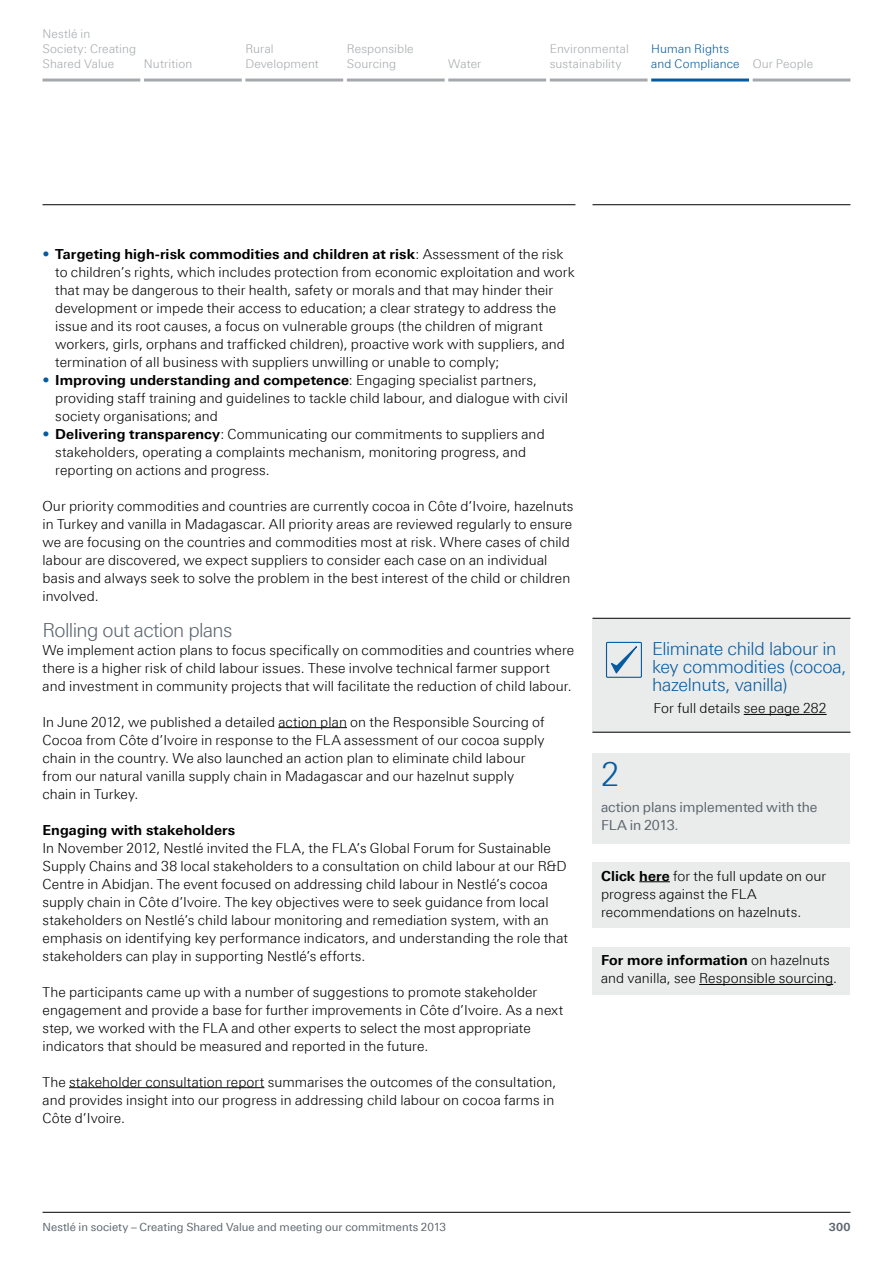
<style>
.page{position:relative;width:893px;height:1263px;background:#fff}
.page>*{position:absolute;margin:0;border:0;box-sizing:border-box;transform-origin:0 0}
.t1{font:300 33px "Linotype Univers 330";color:#065ba0}
.t2{font:300 19.5px "Linotype Univers 330";letter-spacing:-.035em;color:#5c676f}
.t3{font:300 18px/18px "Linotype Univers 330";letter-spacing:-.02em;color:#065ba0}
.t4{font:300 13.8px/18px "Linotype Univers 330";letter-spacing:.005em;color:#000}
.t5{font:700 13.8px "Linotype Univers 630";letter-spacing:.005em;color:#000}
.t6{font:13.8px/18px "Linotype Univers 430";letter-spacing:-.005em;color:#5c676f}
.t7{font:300 12px/15px "Linotype Univers 330";letter-spacing:.01em;color:#a5a9ac}
.t8{font:300 12px/15px "Linotype Univers 330";letter-spacing:.01em;color:#065ba0}
.t9{font:11.25px "Linotype Univers 430";letter-spacing:.005em;color:#5c676f}
.t10{font:700 11.25px "Linotype Univers 630";color:#5c676f}
.s1{color:#a5a9ac}
.s2{font-family:"Linotype Univers 330";font-weight:300;color:#065ba0}
.s3{font-family:"Linotype Univers 330";font-weight:300}
.s4{color:#065ba0}
.s5{font-family:"Linotype Univers 630";font-weight:700}
</style>
<div class="page">
<hr style="left:278px;top:727px;width:69px;height:1px;background:#000">
<hr style="left:69px;top:1087px;width:195px;height:1px;background:#000">
<div style="left:592px;top:754px;width:258px;height:90px;background:#eaebeb"></div>
<div style="left:592px;top:862px;width:258px;height:66px;background:#eaebeb"></div>
<hr style="left:639px;top:881px;width:31px;height:1px;background:#000">
<div style="left:592px;top:619px;width:258px;height:114px;background:#eaebeb"></div>
<hr style="left:592px;top:618px;width:258px;height:1px;background:#000">
<hr style="left:592px;top:732px;width:258px;height:1px;background:#000">
<hr style="left:744px;top:714px;width:83px;height:1px;background:#000">
<svg style="left:610px;top:641px;width:31px;height:33px"></svg>
<div style="left:606px;top:642px;width:36px;height:36px;border:1px solid #065ba0"></div>
<div style="left:592px;top:947px;width:258px;height:47px;background:#eaebeb"></div>
<hr style="left:699px;top:984px;width:134px;height:1px;background:#000">
<hr style="left:43px;top:1212px;width:807px;height:1px;background:#000">
<hr style="left:43px;top:79px;width:97px;height:3px;background:#a5a9ac">
<hr style="left:144px;top:79px;width:98px;height:3px;background:#a5a9ac">
<hr style="left:245px;top:79px;width:98px;height:3px;background:#a5a9ac">
<hr style="left:347px;top:79px;width:98px;height:3px;background:#a5a9ac">
<hr style="left:448px;top:79px;width:98px;height:3px;background:#a5a9ac">
<hr style="left:550px;top:79px;width:98px;height:3px;background:#a5a9ac">
<hr style="left:651px;top:79px;width:98px;height:3px;background:#065ba0">
<hr style="left:753px;top:79px;width:97px;height:3px;background:#a5a9ac">
<hr style="left:43px;top:204px;width:532px;height:1px;background:#000">
<hr style="left:592px;top:204px;width:258px;height:1px;background:#000">
<p class="t7" style="left:43px;top:26px;width:95px">Nestlé in<br>Society: Creating<br>Shared Value</p>
<p class="t7" style="left:144px;top:56px;width:50px">Nutrition</p>
<p class="t7" style="left:245px;top:41px;width:75px">Rural<br>Development</p>
<p class="t7" style="left:347px;top:41px;width:68px">Responsible<br>Sourcing</p>
<p class="t7" style="left:448px;top:56px;width:35px">Water</p>
<p class="t7" style="left:550px;top:41px;width:81px">Environmental sustainability</p>
<p class="t8" style="left:651px;top:41px;width:163px">Human Rights<br>and Compliance <span class="s1">Our People</span></p>
<p class="t5" style="left:43px;top:245px;width:523px"><span class="s2">•</span> Targeting high-risk commodities and children at risk<span class="s3">: Assessment of the risk</span></p>
<p class="t4" style="left:55px;top:262px;width:521px">to children’s rights, which includes protection from economic exploitation and work that may be dangerous to their health, safety or morals and that may hinder their development or impede their access to education; a clear strategy to address the issue and its root causes, a focus on vulnerable groups (the children of migrant workers, girls, orphans and trafficked children), proactive work with suppliers, and termination of all business with suppliers unwilling or unable to comply;</p>
<p class="t5" style="left:43px;top:371px;width:496px"><span class="s2">•</span> Improving understanding and competence<span class="s3">: Engaging specialist partners,</span></p>
<p class="t4" style="left:55px;top:388px;width:514px">providing staff training and guidelines to tackle child labour, and dialogue with civil society organisations; and</p>
<p class="t4" style="left:55px;top:424px;width:491px;text-indent:-13px"><span class="s4">•</span> <span class="s5">Delivering transparency</span>: Communicating our commitments to suppliers and stakeholders, operating a complaints mechanism, monitoring progress, and reporting on actions and progress.</p>
<p class="t4" style="left:43px;top:496px;width:532px">Our priority commodities and countries are currently cocoa in Côte d’Ivoire, hazelnuts in Turkey and vanilla in Madagascar. All priority areas are reviewed regularly to ensure we are focusing on the countries and commodities most at risk. Where cases of child labour are discovered, we expect suppliers to consider each case on an individual basis and always seek to solve the problem in the best interest of the child or children involved.</p>
<h2 class="t2" style="left:43px;top:618px;width:191px">Rolling out action plans</h2>
<p class="t4" style="left:43px;top:640px;width:533px">We implement action plans to focus specifically on commodities and countries where there is a higher risk of child labour issues. These involve technical farmer support and investment in community projects that will facilitate the reduction of child labour.</p>
<p class="t4" style="left:43px;top:712px;width:504px">In June 2012, we published a detailed action plan on the Responsible Sourcing of Cocoa from Côte d’Ivoire in response to the FLA assessment of our cocoa supply chain in the country. We also launched an action plan to eliminate child labour from our natural vanilla supply chain in Madagascar and our hazelnut supply chain in Turkey.</p>
<p class="t5" style="left:43px;top:821px;width:194px">Engaging with stakeholders</p>
<p class="t4" style="left:43px;top:838px;width:527px">In November 2012, Nestlé invited the FLA, the FLA’s Global Forum for Sustainable Supply Chains and 38 local stakeholders to a consultation on child labour at our R&amp;D Centre in Abidjan. The event focused on addressing child labour in Nestlé’s cocoa supply chain in Côte d’Ivoire. The key objectives were to seek guidance from local stakeholders on Nestlé’s child labour monitoring and remediation system, with an emphasis on identifying key performance indicators, and understanding the role that stakeholders can play in supporting Nestlé’s efforts.</p>
<p class="t4" style="left:43px;top:982px;width:522px">The participants came up with a number of suggestions to promote stakeholder engagement and provide a base for further improvements in Côte d’Ivoire. As a next step, we worked with the FLA and other experts to select the most appropriate indicators that should be measured and reported in the future.</p>
<p class="t4" style="left:43px;top:1072px;width:515px">The stakeholder consultation report summarises the outcomes of the consultation, and provides insight into our progress in addressing child labour on cocoa farms in<br>Côte d’Ivoire.</p>
<h3 class="t3" style="left:652px;top:639px;width:196px">Eliminate child labour in key commodities (cocoa, hazelnuts, vanilla)</h3>
<p class="t4" style="left:653px;top:699px;width:175px">For full details see page 282</p>
<h1 class="t1" style="left:601px;top:755px;width:20px">2</h1>
<p class="t6" style="left:601px;top:799px;width:218px">action plans implemented with the<br>FLA in 2013.</p>
<p class="t4" style="left:601px;top:867px;width:227px"><span class="s5">Click here</span> for the full update on our progress against the FLA recommendations on hazelnuts.</p>
<p class="t5" style="left:601px;top:952px;width:230px">For more information <span class="s3">on hazelnuts</span></p>
<p class="t4" style="left:601px;top:969px;width:238px">and vanilla, see Responsible sourcing.</p>
<p class="t9" style="left:43px;top:1220px;width:405px">Nestlé in society – Creating Shared Value and meeting our commitments 2013</p>
<p class="t10" style="left:829px;top:1220px;width:23px">300</p>
</div>
